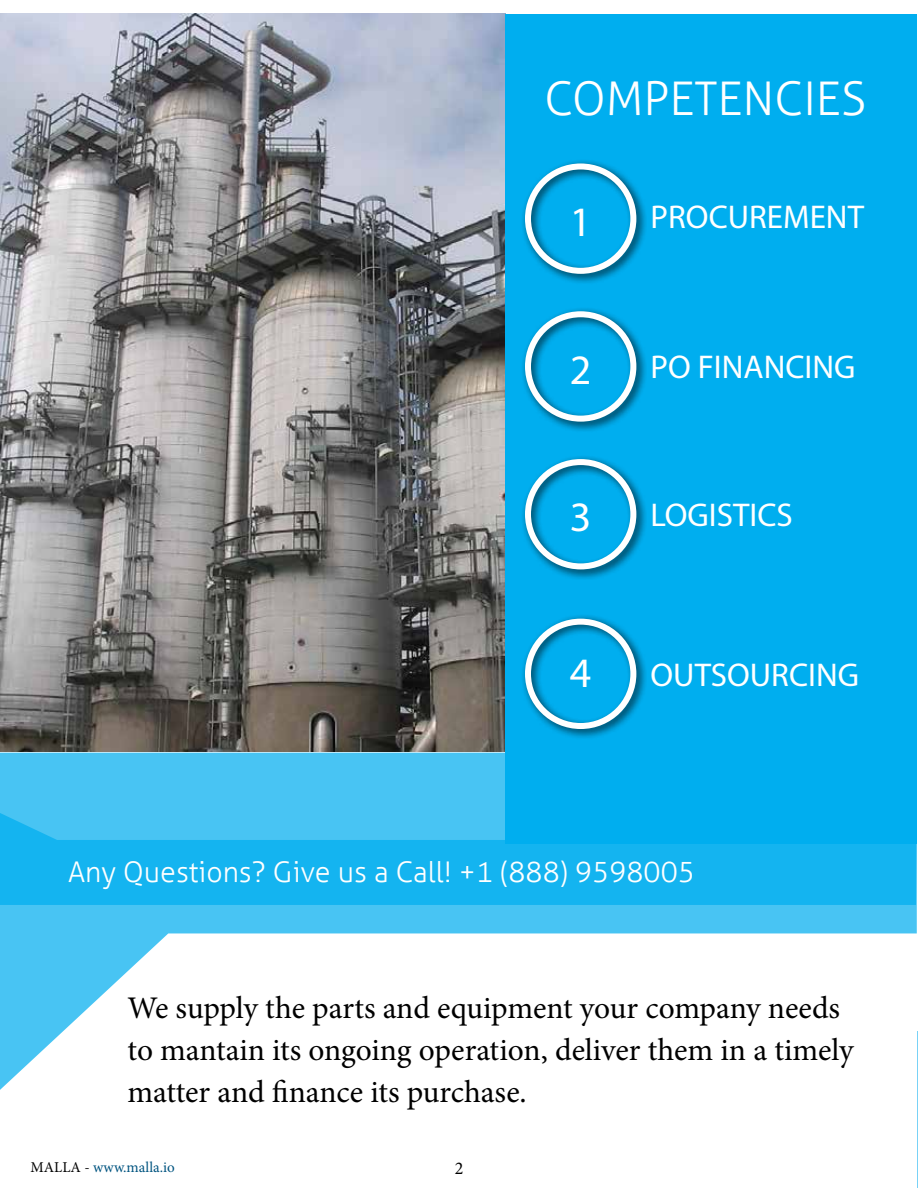
<style>
.page{position:relative;width:918px;height:1188px;background:#fff}
.page>*{position:absolute;margin:0;border:0;box-sizing:border-box;transform-origin:0 0}
.t1{font:300 46.5px "Aller";color:#fff}
.t2{font:42px "Myriad Pro";color:#fff}
.t3{font:33px "Myriad Pro";color:#fff}
.t4{font:31.5px/42px "Minion Pro";letter-spacing:-.005em;color:#000}
.t5{font:300 28.5px "Aller";color:#fff}
.t6{font:18px "Minion Pro";color:#000}
.t7{font:15px "Minion Pro";letter-spacing:.005em;color:#005480}
.s1{color:#000}
</style>
<div class="page">
<hr style="left:917px;top:1031px;width:1px;height:157px;background:#78d2f7">
<img style="left:0;top:14px;width:506px;height:738px">
<svg style="left:0;top:753px;width:917px;height:337px"></svg>
<svg style="left:0;top:812px;width:917px;height:93px;background:#1db6f0"></svg>
<div style="left:506px;top:14px;width:411px;height:829px;background:#00aeef"></div>
<div style="left:520px;top:159px;width:127px;height:126px;background:#000;opacity:.75"></div>
<div style="left:525px;top:163px;width:111px;height:111px;border:6px solid #fff;border-radius:50%"></div>
<div style="left:520px;top:307px;width:127px;height:126px;background:#000;opacity:.75"></div>
<div style="left:525px;top:311px;width:111px;height:111px;border:6px solid #fff;border-radius:50%"></div>
<div style="left:520px;top:455px;width:127px;height:125px;background:#000;opacity:.75"></div>
<div style="left:525px;top:459px;width:111px;height:110px;border:6px solid #fff;border-radius:50%"></div>
<div style="left:520px;top:614px;width:127px;height:126px;background:#000;opacity:.75"></div>
<div style="left:525px;top:619px;width:111px;height:110px;border:6px solid #fff;border-radius:50%"></div>
<h1 class="t1" style="left:544px;top:70px;width:323px">COMPETENCIES</h1>
<h2 class="t2" style="left:570px;top:196px;width:23px">1</h2>
<p class="t3" style="left:651px;top:196px;width:215px">PROCUREMENT</p>
<h2 class="t2" style="left:570px;top:344px;width:23px">2</h2>
<p class="t3" style="left:651px;top:347px;width:206px">PO FINANCING</p>
<h2 class="t2" style="left:570px;top:491px;width:23px">3</h2>
<p class="t3" style="left:651px;top:495px;width:144px">LOGISTICS</p>
<h2 class="t2" style="left:570px;top:647px;width:23px">4</h2>
<p class="t3" style="left:651px;top:654px;width:210px">OUTSOURCING</p>
<p class="t5" style="left:68px;top:855px;width:628px">Any Questions? Give us a Call! +1 (888) 9598005</p>
<p class="t4" style="left:128px;top:987px;width:728px">We supply the parts and equipment your company needs to mantain its ongoing operation, deliver them in a timely matter and finance its purchase.</p>
<p class="t7" style="left:31px;top:1157px;width:146px"><span class="s1">MALLA -</span> www.malla.io</p>
<p class="t6" style="left:455px;top:1157px;width:10px">2</p>
</div>
